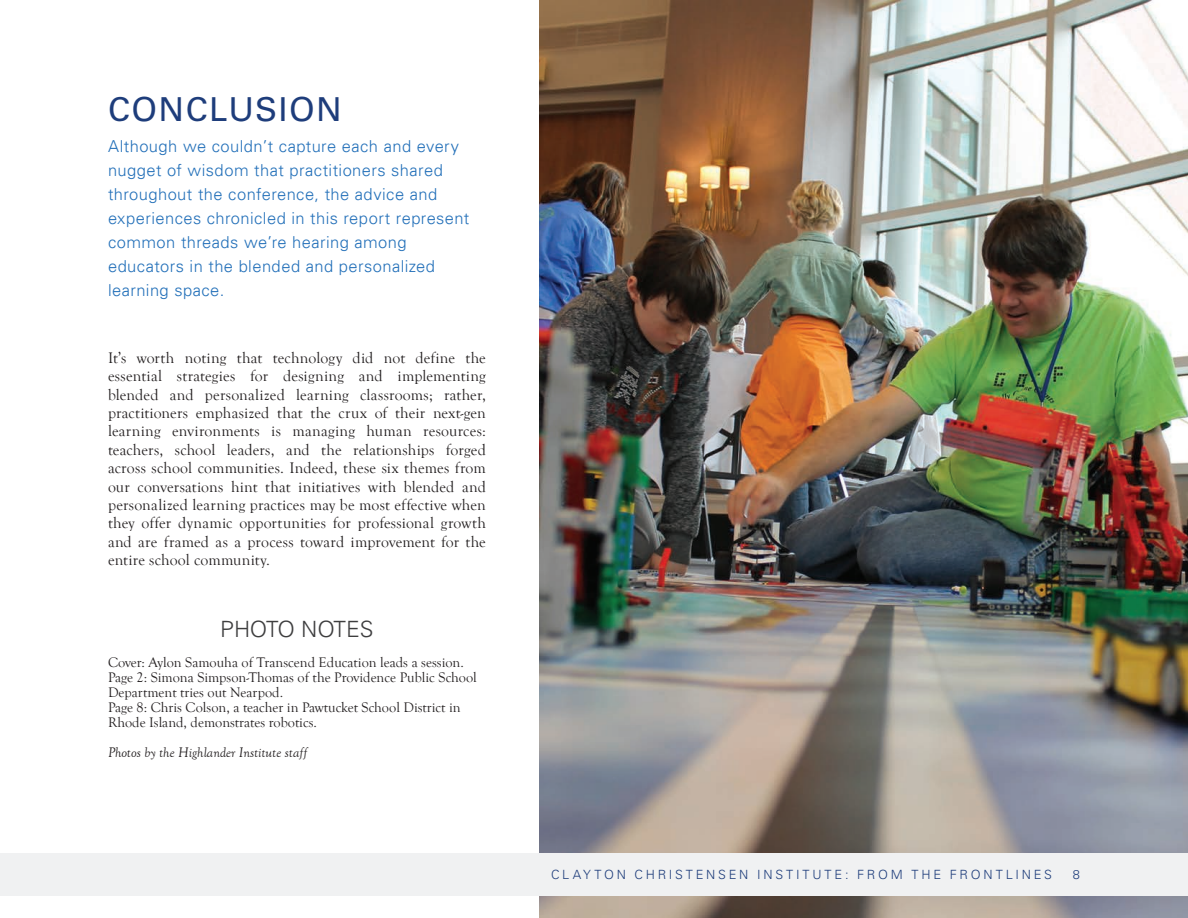
<style>
.page{position:relative;width:1188px;height:918px;background:#fff}
.page>*{position:absolute;margin:0;border:0;box-sizing:border-box;transform-origin:0 0}
.t1{font:33px "Univers LT Std";letter-spacing:.045em;color:#1e3d7b}
.t2{font:300 22.5px "Univers LT";letter-spacing:-.01em;color:#3e3e3f}
.t3{font:300 16.5px/24px "Univers LT";letter-spacing:.025em;color:#2370b9}
.t4{font:15.75px/18.5px "Goudy Old Style T";letter-spacing:.005em;color:#231f20;text-align:justify}
.t5{font:14.25px/15px "Goudy Old Style T";color:#231f20}
.t6{font:italic 14.25px "Goudy Old Style T";color:#231f20}
.t7{font:300 12.75px "Univers LT";letter-spacing:.22em;color:#1e3d7b}
</style>
<div class="page">
<img style="left:540px;top:0;width:648px;height:918px">
<div style="left:0;top:853px;width:1188px;height:43px;background:#f0f1f2"></div>
<h1 class="t1" style="left:108px;top:90px;width:235px">CONCLUSION</h1>
<p class="t3" style="left:108px;top:134px;width:363px">Although we couldn’t capture each and every nugget of wisdom that practitioners shared throughout the conference, the advice and experiences chronicled in this report represent common threads we’re hearing among educators in the blended and personalized learning space.</p>
<p class="t4" style="left:108px;top:349px;width:379px">It’s worth noting that technology did not define the essential strategies for designing and implementing blended and personalized learning classrooms; rather, practitioners emphasized that the crux of their next-gen learning environments is managing human resources: teachers, school leaders, and the relationships forged across school communities. Indeed, these six themes from our conversations hint that initiatives with blended and personalized learning practices may be most effective when they offer dynamic opportunities for professional growth and are framed as a process toward improvement for the entire school community.</p>
<h2 class="t2" style="left:220px;top:616px;width:155px">PHOTO NOTES</h2>
<p class="t5" style="left:108px;top:655px;width:370px">Cover: Aylon Samouha of Transcend Education leads a session.<br>Page 2: Simona Simpson-Thomas of the Providence Public School Department tries out Nearpod.<br>Page 8: Chris Colson, a teacher in Pawtucket School District in Rhode Island, demonstrates robotics.</p>
<p class="t6" style="left:108px;top:745px;width:201px">Photos by the Highlander Institute staff</p>
<p class="t7" style="left:551px;top:866px;width:503px">CLAYTON CHRISTENSEN INSTITUTE: FROM THE FRONTLINES</p>
<p class="t7" style="left:1073px;top:866px;width:9px">8</p>
</div>
